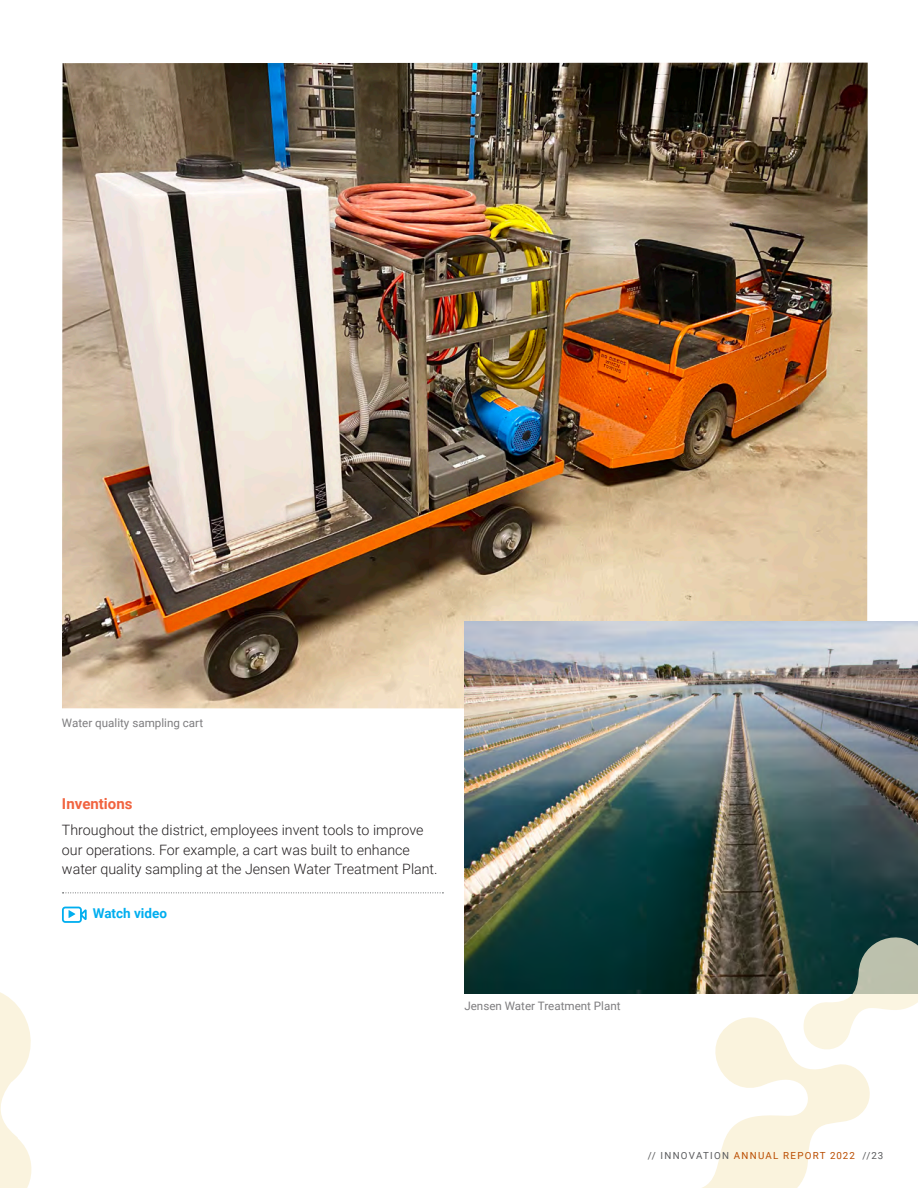
<style>
.page{position:relative;width:918px;height:1188px;background:#fff}
.page>*{position:absolute;margin:0;border:0;box-sizing:border-box;transform-origin:0 0}
.BODY{font:700 15px "Roboto";color:#f1633f}
.BODY-2{font:300 14.25px/19.5px "Roboto";color:#231f20}
.BODY-3{font:700 13.5px "Roboto";color:#00aeef}
.BODY-4{font:11.7px "Roboto";color:#7e7d7f}
.INTERIOR_HEADERS{font:9.75px "Roboto";letter-spacing:.135em;color:#5a5b5d}
.s1{color:#ba4d01}
</style>
<div class="page">
<svg style="left:0;top:992px;width:32px;height:196px"></svg>
<svg style="left:62px;top:892px;width:381px;height:1px"></svg>
<img style="left:62px;top:63px;width:806px;height:645px">
<svg style="left:62px;top:907px;width:25px;height:16px"></svg>
<img style="left:465px;top:621px;width:453px;height:373px">
<svg style="left:644px;top:926px;width:274px;height:262px"></svg>
<p class="BODY-4" style="left:62px;top:715px;width:143px">Water quality sampling cart</p>
<p class="BODY" style="left:62px;top:793px;width:72px">Inventions</p>
<p class="BODY-2" style="left:62px;top:820px;width:377px">Throughout the district, employees invent tools to improve our operations. For example, a cart was built to enhance water quality sampling at the Jensen Water Treatment Plant.</p>
<p class="BODY-3" style="left:93px;top:904px;width:76px">Watch video</p>
<p class="BODY-4" style="left:464px;top:998px;width:158px">Jensen Water Treatment Plant</p>
<p class="INTERIOR_HEADERS" style="left:648px;top:1149px;width:237px">// INNOVATION <span class="s1">ANNUAL REPORT 2022</span> //23</p>
</div>
